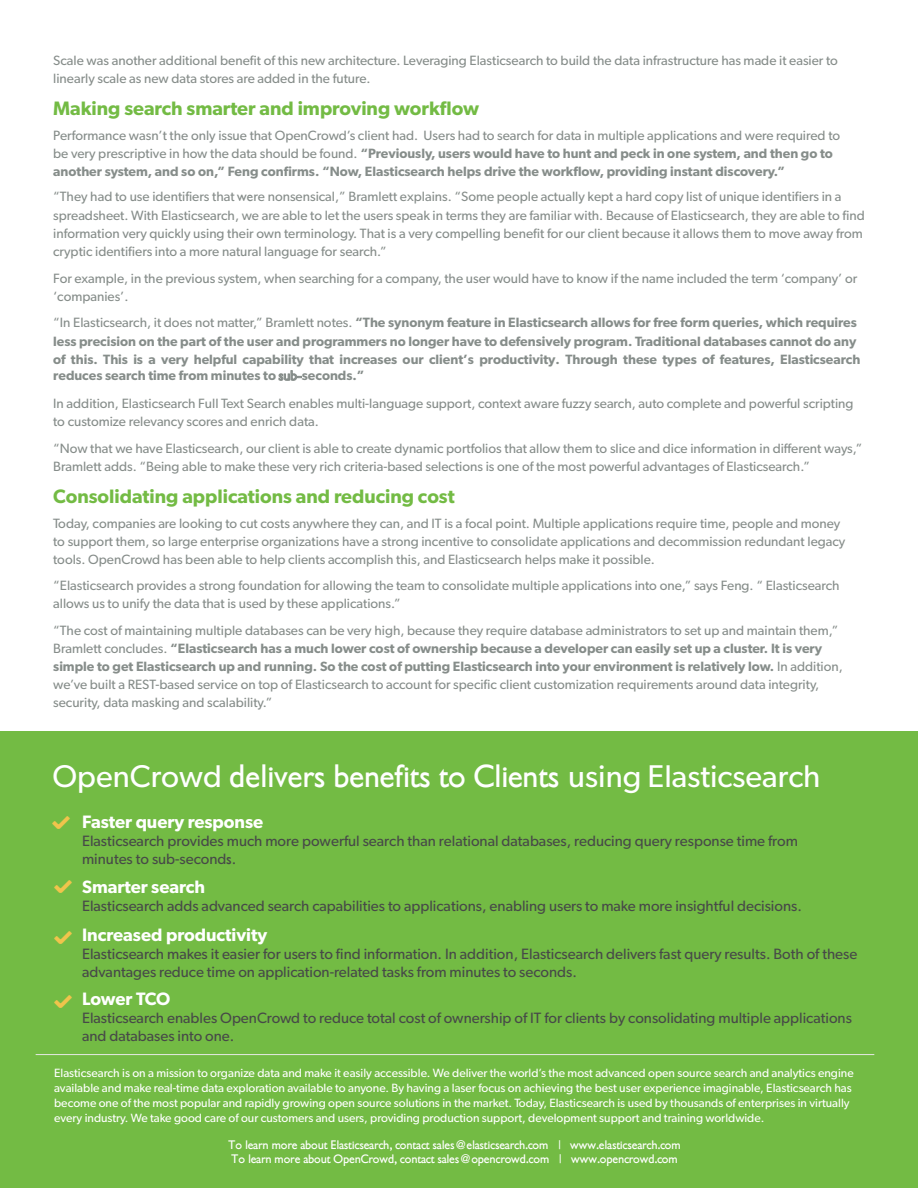
<style>
.page{position:relative;width:918px;height:1188px;background:#fff}
.page>*{position:absolute;margin:0;border:0;box-sizing:border-box;transform-origin:0 0}
.t1{font:31.5px "Gibson";color:#fff}
.t2{font:21px "Pictos";color:#f0c44c}
.t3{font:600 19.5px "Gibson";color:#73bb44}
.t4{font:600 18px "Gibson";color:#fff}
.t5{font:15px/18px "Gibson";color:#474948}
.t6{font:13.5px/18px "Gibson";color:#868d8a}
.t7{font:600 13.5px/18px "Gibson";color:#868d8a}
.t8{font:12px/15px "Gibson";color:#fff}
.s1{font-weight:400}
.s2{font-weight:600}
</style>
<div class="page">
<div style="left:0;top:732px;width:918px;height:456px;background:#73bb44"></div>
<hr style="left:36px;top:1054px;width:838px;height:1px;background:#e6e9e3">
<svg style="left:279px;top:370px;width:23px;height:11px"></svg>
<p class="t6" style="left:53px;top:51px;width:786px">Scale was another additional benefit of this new architecture. Leveraging Elasticsearch to build the data infrastructure has made it easier to linearly scale as new data stores are added in the future.</p>
<h3 class="t3" style="left:53px;top:96px;width:427px">Making search smarter and improving workflow</h3>
<p class="t7" style="left:53px;top:126px;width:788px"><span class="s1">Performance wasn’t the only issue that OpenCrowd’s client had. Users had to search for data in multiple applications and were required to be very prescriptive in how the data should be found.</span> “Previously, users would have to hunt and peck in one system, and then go to another system, and so on,” Feng confirms. “Now, Elasticsearch helps drive the workflow, providing instant discovery.”</p>
<p class="t6" style="left:53px;top:187px;width:813px">“They had to use identifiers that were nonsensical,” Bramlett explains. “Some people actually kept a hard copy list of unique identifiers in a spreadsheet. With Elasticsearch, we are able to let the users speak in terms they are familiar with. Because of Elasticsearch, they are able to find information very quickly using their own terminology. That is a very compelling benefit for our client because it allows them to move away from cryptic identifiers into a more natural language for search.”</p>
<p class="t6" style="left:53px;top:269px;width:806px">For example, in the previous system, when searching for a company, the user would have to know if the name included the term ‘company’ or ‘companies’.</p>
<p class="t7" style="left:53px;top:314px;width:809px"><span class="s1">“In Elasticsearch, it does not matter,” Bramlett notes.</span> “The synonym feature in Elasticsearch allows for free form queries, which requires less precision on the part of the user and programmers no longer have to defensively program. Traditional databases cannot do any of this. This is a very helpful capability that increases our client’s productivity. Through these types of features, Elasticsearch</p>
<p class="t6" style="left:53px;top:362px;width:802px;line-height:27.9px"><span class="s2">reduces search time from minutes to</span> sub-<span class="s2">seconds.”<br></span>In addition, Elasticsearch Full Text Search enables multi-language support, context aware fuzzy search, auto complete and powerful scripting</p>
<p class="t6" style="left:53px;top:408px;width:811px;line-height:26.7px">to customize relevancy scores and enrich data.<br>“Now that we have Elasticsearch, our client is able to create dynamic portfolios that allow them to slice and dice information in different ways,”</p>
<p class="t6" style="left:53px;top:457px;width:758px">Bramlett adds. “Being able to make these very rich criteria-based selections is one of the most powerful advantages of Elasticsearch.”</p>
<h3 class="t3" style="left:53px;top:484px;width:403px">Consolidating applications and reducing cost</h3>
<p class="t6" style="left:53px;top:514px;width:794px">Today, companies are looking to cut costs anywhere they can, and IT is a focal point. Multiple applications require time, people and money to support them, so large enterprise organizations have a strong incentive to consolidate applications and decommission redundant legacy tools. OpenCrowd has been able to help clients accomplish this, and Elasticsearch helps make it possible.</p>
<p class="t6" style="left:53px;top:576px;width:788px">“Elasticsearch provides a strong foundation for allowing the team to consolidate multiple applications into one,” says Feng. “ Elasticsearch allows us to unify the data that is used by these applications.”</p>
<p class="t6" style="left:53px;top:621px;width:791px">“The cost of maintaining multiple databases can be very high, because they require database administrators to set up and maintain them,” Bramlett concludes. <span class="s2">“Elasticsearch has a much lower cost of ownership because a developer can easily set up a cluster. It is very simple to get Elasticsearch up and running. So the cost of putting Elasticsearch into your environment is relatively low.</span> In addition, we’ve built a REST-based service on top of Elasticsearch to account for specific client customization requirements around data integrity, security, data masking and scalability.”</p>
<h1 class="t1" style="left:52px;top:757px;width:770px">OpenCrowd delivers benefits to Clients using Elasticsearch</h1>
<h3 class="t4" style="left:82px;top:811px;width:183px">Faster query response</h3>
<p class="t5" style="left:82px;top:832px;width:718px;line-height:17.5px">Elasticsearch provides much more powerful search than relational databases, reducing query response time from minutes to sub-seconds.</p>
<h2 class="t2" style="left:52px;top:814px;width:20px">3</h2>
<h2 class="t2" style="left:54px;top:877px;width:20px">3</h2>
<h2 class="t2" style="left:54px;top:928px;width:20px">3</h2>
<h2 class="t2" style="left:54px;top:993px;width:20px">3</h2>
<h3 class="t4" style="left:82px;top:876px;width:125px">Smarter search</h3>
<p class="t5" style="left:82px;top:897px;width:721px">Elasticsearch adds advanced search capabilities to applications, enabling users to make more insightful decisions.</p>
<h3 class="t4" style="left:82px;top:924px;width:187px">Increased productivity</h3>
<p class="t5" style="left:82px;top:944px;width:777px">Elasticsearch makes it easier for users to find information. In addition, Elasticsearch delivers fast query results. Both of these advantages reduce time on application-related tasks from minutes to seconds.</p>
<h3 class="t4" style="left:82px;top:989px;width:90px">Lower TCO</h3>
<p class="t5" style="left:82px;top:1009px;width:771px">Elasticsearch enables OpenCrowd to reduce total cost of ownership of IT for clients by consolidating multiple applications and databases into one.</p>
<p class="t8" style="left:54px;top:1065px;width:801px">Elasticsearch is on a mission to organize data and make it easily accessible. We deliver the world’s the most advanced open source search and analytics engine available and make real-time data exploration available to anyone. By having a laser focus on achieving the best user experience imaginable, Elasticsearch has become one of the most popular and rapidly growing open source solutions in the market. Today, Elasticsearch is used by thousands of enterprises in virtually every industry. We take good care of our customers and users, providing production support, development support and training worldwide.</p>
<p class="t8" style="left:229px;top:1137px;width:454px;line-height:14.4px">To learn more about Elasticsearch, contact sales@elasticsearch.com | www.elasticsearch.com<br>To learn more about OpenCrowd, contact sales@opencrowd.com | www.opencrowd.com</p>
</div>
